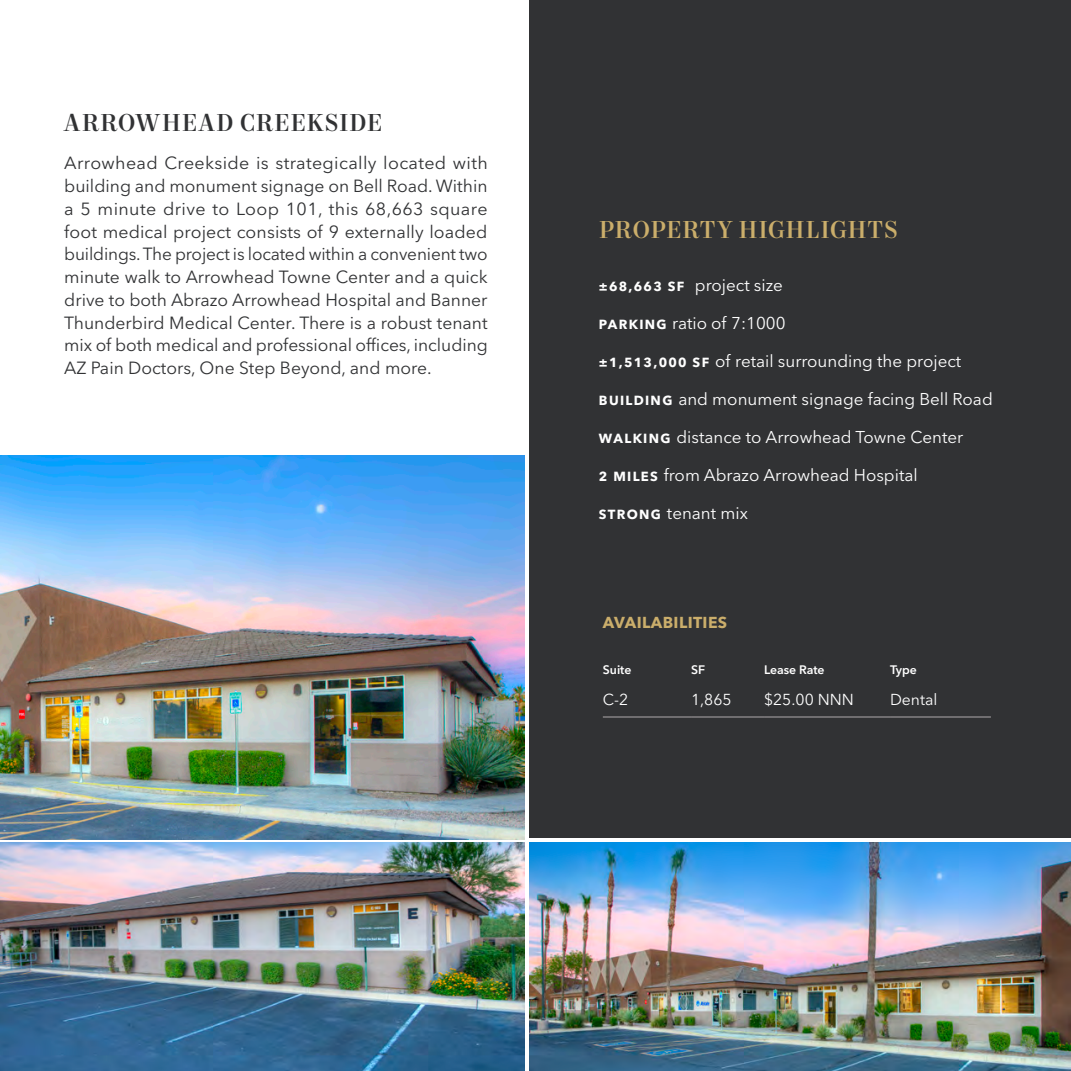
<style>
.page{position:relative;width:1071px;height:1071px;background:#fff}
.page>*{position:absolute;margin:0;border:0;box-sizing:border-box;transform-origin:0 0}
.Headline_-_Small_-_A{font:500 24.5px "Mort Modern 09";letter-spacing:.03em;color:#313234}
.Headline_-_Small_-_A-2{font:500 24.5px "Mort Modern 09";letter-spacing:.015em;color:#cbae6b}
.Body_Copy_-_Charcoal{font:17.5px/22.8px "Avenir Next LT Pro";color:#313234;text-align:justify}
.Bullets{font:16.97px "Avenir Next LT Pro";color:#fff}
.Table_Input{font:15.75px "Avenir Next LT Pro";color:#fff}
.Table_Title_-_KM_Cha{font:700 15.75px "Avenir Next LT Pro";letter-spacing:.025em;color:#cbae6b}
.Table_Descriptor{font:600 12.25px "Avenir Next LT Pro";color:#fff}
.s1{font-weight:700;font-size:13.12px}
</style>
<div class="page">
<div style="left:529px;top:0;width:542px;height:837px;background:#313234"></div>
<img style="left:0;top:842px;width:524px;height:229px">
<img style="left:529px;top:842px;width:542px;height:229px">
<hr style="left:603px;top:717px;width:88px;height:1px;background:#afabac">
<hr style="left:691px;top:717px;width:73px;height:1px;background:#afabac">
<hr style="left:764px;top:717px;width:126px;height:1px;background:#afabac">
<hr style="left:890px;top:717px;width:101px;height:1px;background:#afabac">
<img style="left:0;top:455px;width:524px;height:384px">
<p class="Headline_-_Small_-_A" style="left:64px;top:107px;width:320px">ARROWHEAD CREEKSIDE</p>
<p class="Body_Copy_-_Charcoal" style="left:64px;top:152px;width:425px">Arrowhead Creekside is strategically located with building and monument signage on Bell Road. Within a 5 minute drive to Loop 101, this 68,663 square foot medical project consists of 9 externally loaded buildings. The project is located within a convenient two minute walk to Arrowhead Towne Center and a quick drive to both Abrazo Arrowhead Hospital and Banner Thunderbird Medical Center. There is a robust tenant mix of both medical and professional offices, including AZ Pain Doctors, One Step Beyond, and more.</p>
<p class="Headline_-_Small_-_A-2" style="left:599px;top:214px;width:301px">PROPERTY HIGHLIGHTS</p>
<p class="Bullets" style="left:599px;top:275px;width:186px"><span class="s1">±68,663 SF</span> project size</p>
<p class="Bullets" style="left:599px;top:313px;width:188px"><span class="s1">PARKING</span> ratio of 7:1000</p>
<p class="Bullets" style="left:599px;top:351px;width:364px"><span class="s1">±1,513,000 SF</span> of retail surrounding the project</p>
<p class="Bullets" style="left:599px;top:389px;width:395px"><span class="s1">BUILDING</span> and monument signage facing Bell Road</p>
<p class="Bullets" style="left:599px;top:427px;width:366px"><span class="s1">WALKING</span> distance to Arrowhead Towne Center</p>
<p class="Bullets" style="left:599px;top:465px;width:320px"><span class="s1">2 MILES</span> from Abrazo Arrowhead Hospital</p>
<p class="Bullets" style="left:599px;top:503px;width:150px"><span class="s1">STRONG</span> tenant mix</p>
<p class="Table_Title_-_KM_Cha" style="left:603px;top:612px;width:126px">AVAILABILITIES</p>
<p class="Table_Descriptor" style="left:603px;top:662px;width:30px">Suite</p>
<p class="Table_Descriptor" style="left:691px;top:662px;width:16px">SF</p>
<p class="Table_Descriptor" style="left:764px;top:662px;width:62px">Lease Rate</p>
<p class="Table_Descriptor" style="left:890px;top:662px;width:28px">Type</p>
<p class="Table_Input" style="left:603px;top:690px;width:27px">C-2</p>
<p class="Table_Input" style="left:691px;top:690px;width:42px">1,865</p>
<p class="Table_Input" style="left:764px;top:690px;width:91px">$25.00 NNN</p>
<p class="Table_Input" style="left:890px;top:690px;width:49px">Dental</p>
</div>
